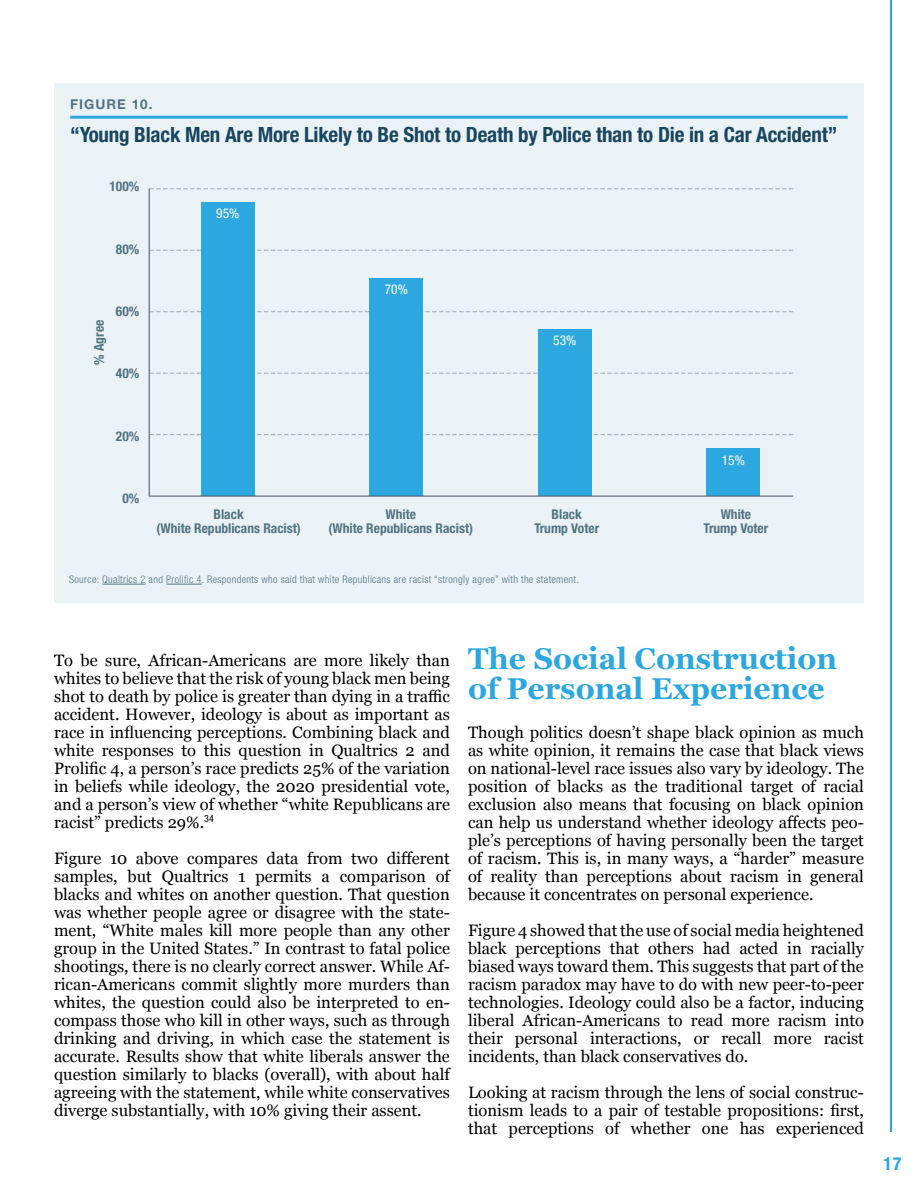
<style>
.page{position:relative;width:918px;height:1188px;background:#fff}
.page>*{position:absolute;margin:0;border:0;box-sizing:border-box;transform-origin:0 0}
.t1{font:700 30px/30px "Georgia";color:#2da7df}
.t2{font:700 condensed 21px "Helvetica Neue LT Pro";letter-spacing:-.01em;color:#19465f}
.t3{font:700 condensed 18px "Helvetica Neue LT Pro";color:#2da7df}
.t4{font:16.5px/18px "Georgia";color:#000;text-align:justify}
.t5{font:700 condensed 13.5px/13.5px "Helvetica Neue LT Pro";color:#527381;text-align:center}
.t6{font:condensed 13.5px "Helvetica Neue LT Pro";color:#fff}
.t7{font:700 13.5px "Helvetica Neue LT Pro";letter-spacing:.075em;color:#527381}
.t8{font:300 condensed 10.5px "Helvetica Neue LT Pro";letter-spacing:.03em;color:#527381}
</style>
<div class="page">
<hr style="left:890px;top:0;width:2px;height:1132px;background:#2da7df">
<div style="left:54px;top:83px;width:810px;height:520px;background:#ebf2f6"></div>
<hr style="left:70px;top:116px;width:778px;height:3px;background:#2da7df">
<hr style="left:102px;top:584px;width:44px;height:1px;background:#527381">
<hr style="left:166px;top:584px;width:36px;height:1px;background:#527381">
<svg style="left:150px;top:188px;width:643px;height:1px"></svg>
<svg style="left:150px;top:311px;width:643px;height:1px"></svg>
<svg style="left:150px;top:434px;width:643px;height:1px"></svg>
<svg style="left:150px;top:250px;width:643px;height:1px"></svg>
<svg style="left:150px;top:373px;width:643px;height:1px"></svg>
<div style="left:201px;top:202px;width:54px;height:294px;background:#2da7df"></div>
<div style="left:706px;top:448px;width:54px;height:48px;background:#2da7df"></div>
<div style="left:369px;top:278px;width:54px;height:218px;background:#2da7df"></div>
<div style="left:538px;top:329px;width:54px;height:167px;background:#2da7df"></div>
<hr style="left:149px;top:188px;width:1px;height:308px;background:#45505f">
<hr style="left:150px;top:496px;width:643px;height:1px;background:#45505f">
<p class="t7" style="left:70px;top:96px;width:84px">FIGURE 10.</p>
<p class="t2" style="left:70px;top:122px;width:769px">“Young Black Men Are More Likely to Be Shot to Death by Police than to Die in a Car Accident”</p>
<p class="t5" style="left:109px;top:180px;width:31px">100%</p>
<p class="t5" style="left:116px;top:242px;width:25px">80%</p>
<p class="t5" style="left:92px;top:365px;width:46px;rotate:-90deg">% Agree</p>
<p class="t5" style="left:116px;top:304px;width:25px">60%</p>
<p class="t5" style="left:116px;top:367px;width:25px">40%</p>
<p class="t5" style="left:116px;top:429px;width:25px">20%</p>
<p class="t6" style="left:216px;top:205px;width:25px">95%</p>
<p class="t5" style="left:122px;top:492px;width:18px">0%</p>
<p class="t5" style="left:156px;top:508px;width:146px">Black<br>(White Republicans Racist)</p>
<p class="t6" style="left:385px;top:282px;width:25px">70%</p>
<p class="t6" style="left:553px;top:332px;width:25px">53%</p>
<p class="t6" style="left:722px;top:452px;width:25px">15%</p>
<p class="t5" style="left:329px;top:508px;width:146px">White<br>(White Republicans Racist)</p>
<p class="t5" style="left:534px;top:508px;width:66px">Black<br>Trump Voter</p>
<p class="t5" style="left:704px;top:508px;width:66px">White<br>Trump Voter</p>
<p class="t8" style="left:69px;top:573px;width:511px">Source: Qualtrics 2 and Prolific 4. Respondents who said that white Republicans are racist “strongly agree” with the statement.</p>
<p class="t4" style="left:54px;top:651px;width:398px">To be sure, African-Americans are more likely than whites to believe that the risk of young black men being shot to death by police is greater than dying in a traffic accident. However, ideology is about as important as race in influencing perceptions. Combining black and white responses to this question in Qualtrics 2 and Prolific 4, a person’s race predicts 25% of the variation in beliefs while ideology, the 2020 presidential vote, and a person’s view of whether “white Republicans are racist” predicts 29%.<sup>34</sup></p>
<p class="t4" style="left:54px;top:849px;width:397px">Figure 10 above compares data from two different samples, but Qualtrics 1 permits a comparison of blacks and whites on another question. That question was whether people agree or disagree with the state&shy;ment, “White males kill more people than any other group in the United States.” In contrast to fatal police shootings, there is no clearly correct answer. While Af&shy;rican-Americans commit slightly more murders than whites, the question could also be interpreted to en&shy;compass those who kill in other ways, such as through drinking and driving, in which case the statement is accurate. Results show that white liberals answer the question similarly to blacks (overall), with about half agreeing with the statement, while white conservatives diverge substantially, with 10% giving their assent.</p>
<h1 class="t1" style="left:468px;top:642px;width:371px">The Social Construction of Personal Experience</h1>
<p class="t4" style="left:468px;top:723px;width:398px">Though politics doesn’t shape black opinion as much as white opinion, it remains the case that black views on national-level race issues also vary by ideology. The position of blacks as the traditional target of racial exclusion also means that focusing on black opinion can help us understand whether ideology affects peo&shy;ple’s perceptions of having personally been the target of racism. This is, in many ways, a “harder” measure of reality than perceptions about racism in general because it concentrates on personal experience.</p>
<p class="t4" style="left:468px;top:921px;width:398px">Figure 4 showed that the use of social media heightened black perceptions that others had acted in racially biased ways toward them. This suggests that part of the racism paradox may have to do with new peer-to-peer technologies. Ideology could also be a factor, inducing liberal African-Americans to read more racism into their personal interactions, or recall more racist incidents, than black conservatives do.</p>
<p class="t4" style="left:468px;top:1083px;width:398px">Looking at racism through the lens of social construc&shy;tionism leads to a pair of testable propositions: first, that perceptions of whether one has experienced</p>
<p class="t3" style="left:883px;top:1153px;width:20px">17</p>
</div>
